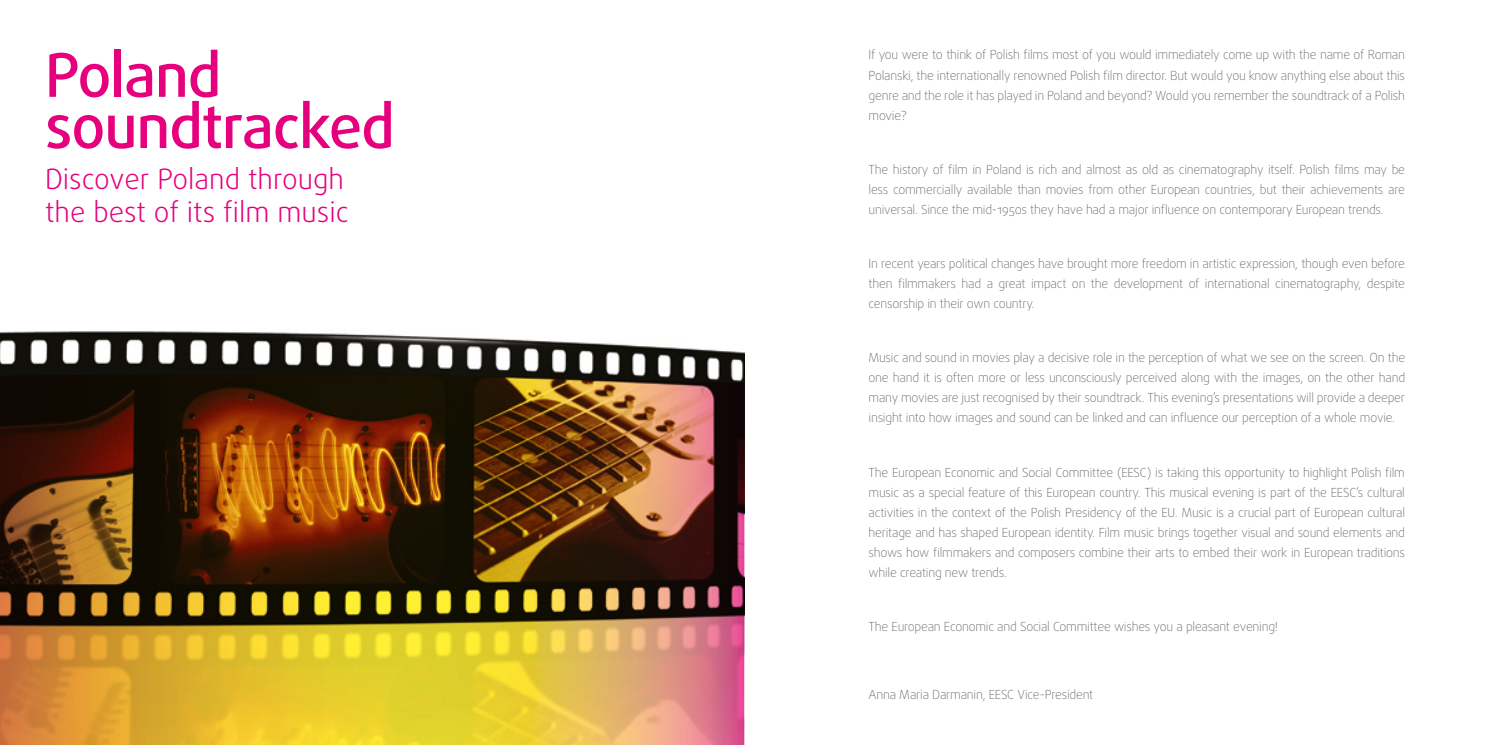
<style>
.page{position:relative;width:1489px;height:745px;background:#fff}
.page>*{position:absolute;margin:0;border:0;box-sizing:border-box;transform-origin:0 0}
.t1{font:500 60px/51.1px "Daxline Pro";letter-spacing:-.02em;color:#e6007d}
.t2{font:300 28px/33.6px "Daxline Pro";color:#e6007d}
.t3{font:100 12.5px/20px "Daxline Pro";letter-spacing:-.02em;color:#575756;text-align:justify}
</style>
<div class="page">
<img style="left:0;top:331px;width:744px;height:41px">
<img style="left:0;top:372px;width:744px;height:372px">
<h1 class="t1" style="left:45px;top:50px;width:351px">Poland soundtracked</h1>
<h2 class="t2" style="left:45px;top:162px;width:305px">Discover Poland through the best of its film music</h2>
<p class="t3" style="left:868px;top:45px;width:538px">If you were to think of Polish films most of you would immediately come up with the name of Roman Polanski, the internationally renowned Polish film director. But would you know anything else about this genre and the role it has played in Poland and beyond? Would you remember the soundtrack of a Polish movie?</p>
<p class="t3" style="left:868px;top:159px;width:538px">The history of film in Poland is rich and almost as old as cinematography itself. Polish films may be less commercially available than movies from other European countries, but their achievements are universal. Since the mid-1950s they have had a major influence on contemporary European trends.</p>
<p class="t3" style="left:868px;top:253px;width:538px">In recent years political changes have brought more freedom in artistic expression, though even before then filmmakers had a great impact on the development of international cinematography, despite censorship in their own country.</p>
<p class="t3" style="left:868px;top:348px;width:538px">Music and sound in movies play a decisive role in the perception of what we see on the screen. On the one hand it is often more or less unconsciously perceived along with the images, on the other hand many movies are just recognised by their soundtrack. This evening’s presentations will provide a deeper insight into how images and sound can be linked and can influence our perception of a whole movie.</p>
<p class="t3" style="left:868px;top:462px;width:538px">The European Economic and Social Committee (EESC) is taking this opportunity to highlight Polish film music as a special feature of this European country. This musical evening is part of the EESC’s cultural activities in the context of the Polish Presidency of the EU. Music is a crucial part of European cultural heritage and has shaped European identity. Film music brings together visual and sound elements and shows how filmmakers and composers combine their arts to embed their work in European traditions while creating new trends.</p>
<p class="t3" style="left:868px;top:616px;width:411px">The European Economic and Social Committee wishes you a pleasant evening!</p>
<p class="t3" style="left:868px;top:684px;width:226px">Anna Maria Darmanin, EESC Vice-President</p>
</div>
